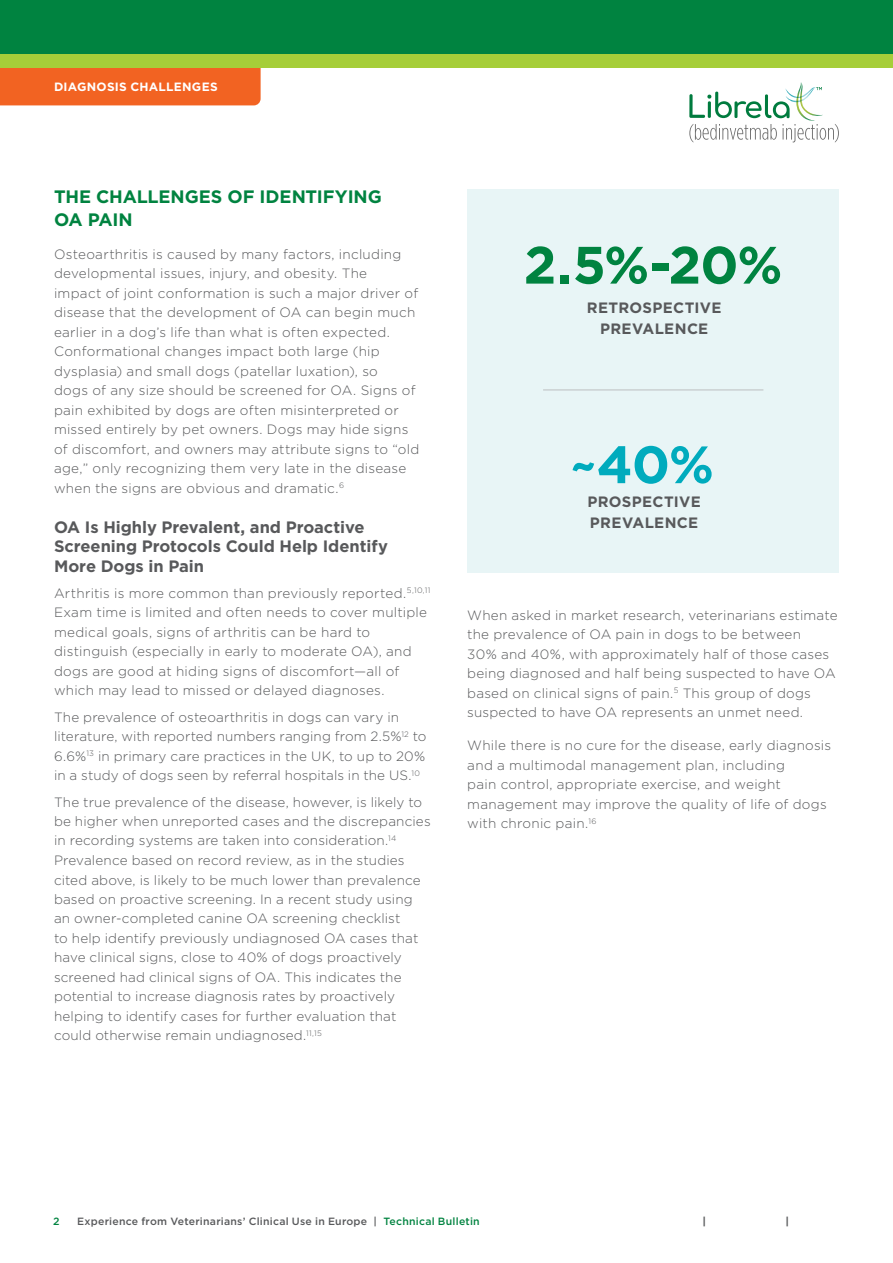
<style>
.page{position:relative;width:893px;height:1263px;background:#fff}
.page>*{position:absolute;margin:0;border:0;box-sizing:border-box;transform-origin:0 0}
.t1{font:700 52.5px "Gotham";color:#008340}
.t2{font:700 52.5px "Gotham";color:#00abbd}
.t3{font:700 18px/22.5px "Gotham";letter-spacing:-.005em;color:#008340}
.t4{font:700 16.5px/19.5px "Gotham";letter-spacing:-.005em;color:#58595b}
.t5{font:700 15px/21.5px "Gotham";letter-spacing:.02em;color:#58595b}
.t6{font:300 13.5px/19.5px "Gotham";letter-spacing:.015em;color:#58595b}
.t7{font:700 12px "Gotham";letter-spacing:.02em;color:#fff}
.t8{font:500 10.5px "Gotham";letter-spacing:.02em;color:#58595b}
.t9{font:700 10.5px "Gotham";color:#58595b}
.t10{font:500 10.5px "Gotham";color:#008340}
.s1{color:#008340}
</style>
<div class="page">
<div style="left:0;top:68px;width:261px;height:37px;background:#f26322"></div>
<div style="left:0;top:0;width:893px;height:54px;background:#008340"></div>
<div style="left:0;top:54px;width:893px;height:14px;background:#a6ce39"></div>
<svg style="left:689px;top:82px;width:150px;height:61px"></svg>
<div style="left:467px;top:189px;width:372px;height:384px;background:#e8f5f6"></div>
<hr style="left:543px;top:390px;width:220px;height:1px;background:#bcbec0">
<p class="t7" style="left:54px;top:80px;width:165px">DIAGNOSIS CHALLENGES</p>
<h2 class="t3" style="left:54px;top:185px;width:329px">THE CHALLENGES OF IDENTIFYING<br>OA PAIN</h2>
<p class="t6" style="left:54px;top:244px;width:367px">Osteoarthritis is caused by many factors, including developmental issues, injury, and obesity. The<br>impact of joint conformation is such a major driver of disease that the development of OA can begin much earlier in a dog’s life than what is often expected.<br>Conformational changes impact both large (hip dysplasia) and small dogs (patellar luxation), so<br>dogs of any size should be screened for OA. Signs of pain exhibited by dogs are often misinterpreted or missed entirely by pet owners. Dogs may hide signs of discomfort, and owners may attribute signs to “old age,” only recognizing them very late in the disease when the signs are obvious and dramatic.<sup>6</sup></p>
<p class="t4" style="left:54px;top:517px;width:335px">OA Is Highly Prevalent, and Proactive<br>Screening Protocols Could Help Identify<br>More Dogs in Pain</p>
<p class="t6" style="left:54px;top:583px;width:378px">Arthritis is more common than previously reported.<sup>5,10,11<br></sup>Exam time is limited and often needs to cover multiple medical goals, signs of arthritis can be hard to distinguish (especially in early to moderate OA), and dogs are good at hiding signs of discomfort—all of which may lead to missed or delayed diagnoses.</p>
<p class="t6" style="left:54px;top:707px;width:374px">The prevalence of osteoarthritis in dogs can vary in literature, with reported numbers ranging from 2.5%<sup>12</sup> to 6.6%<sup>13</sup> in primary care practices in the UK, to up to 20% in a study of dogs seen by referral hospitals in the US.<sup>10</sup></p>
<p class="t6" style="left:54px;top:792px;width:378px">The true prevalence of the disease, however, is likely to be higher when unreported cases and the discrepancies in recording systems are taken into consideration.<sup>14<br></sup>Prevalence based on record review, as in the studies cited above, is likely to be much lower than prevalence based on proactive screening. In a recent study using an owner-completed canine OA screening checklist<br>to help identify previously undiagnosed OA cases that have clinical signs, close to 40% of dogs proactively screened had clinical signs of OA. This indicates the potential to increase diagnosis rates by proactively helping to identify cases for further evaluation that could otherwise remain undiagnosed.<sup>11,15</sup></p>
<h1 class="t1" style="left:524px;top:235px;width:260px">2.5%-20%</h1>
<p class="t5" style="left:587px;top:296px;width:136px;text-align:center">RETROSPECTIVE<br>PREVALENCE</p>
<h1 class="t2" style="left:570px;top:434px;width:146px">~40%</h1>
<p class="t5" style="left:587px;top:490px;width:115px">PROSPECTIVE<br>PREVALENCE</p>
<p class="t6" style="left:467px;top:605px;width:372px">When asked in market research, veterinarians estimate the prevalence of OA pain in dogs to be between<br>30% and 40%, with approximately half of those cases being diagnosed and half being suspected to have OA based on clinical signs of pain.<sup>5</sup> This group of dogs suspected to have OA represents an unmet need.</p>
<p class="t6" style="left:467px;top:735px;width:365px">While there is no cure for the disease, early diagnosis and a multimodal management plan, including<br>pain control, appropriate exercise, and weight management may improve the quality of life of dogs with chronic pain.<sup>16</sup></p>
<p class="t10" style="left:53px;top:1215px;width:8px">2</p>
<p class="t8" style="left:77px;top:1215px;width:404px">Experience from Veterinarians’ Clinical Use in Europe | <span class="s1">Technical Bulletin</span></p>
<p class="t9" style="left:703px;top:1216px;width:5px">|</p>
<p class="t9" style="left:785px;top:1216px;width:5px">|</p>
</div>
